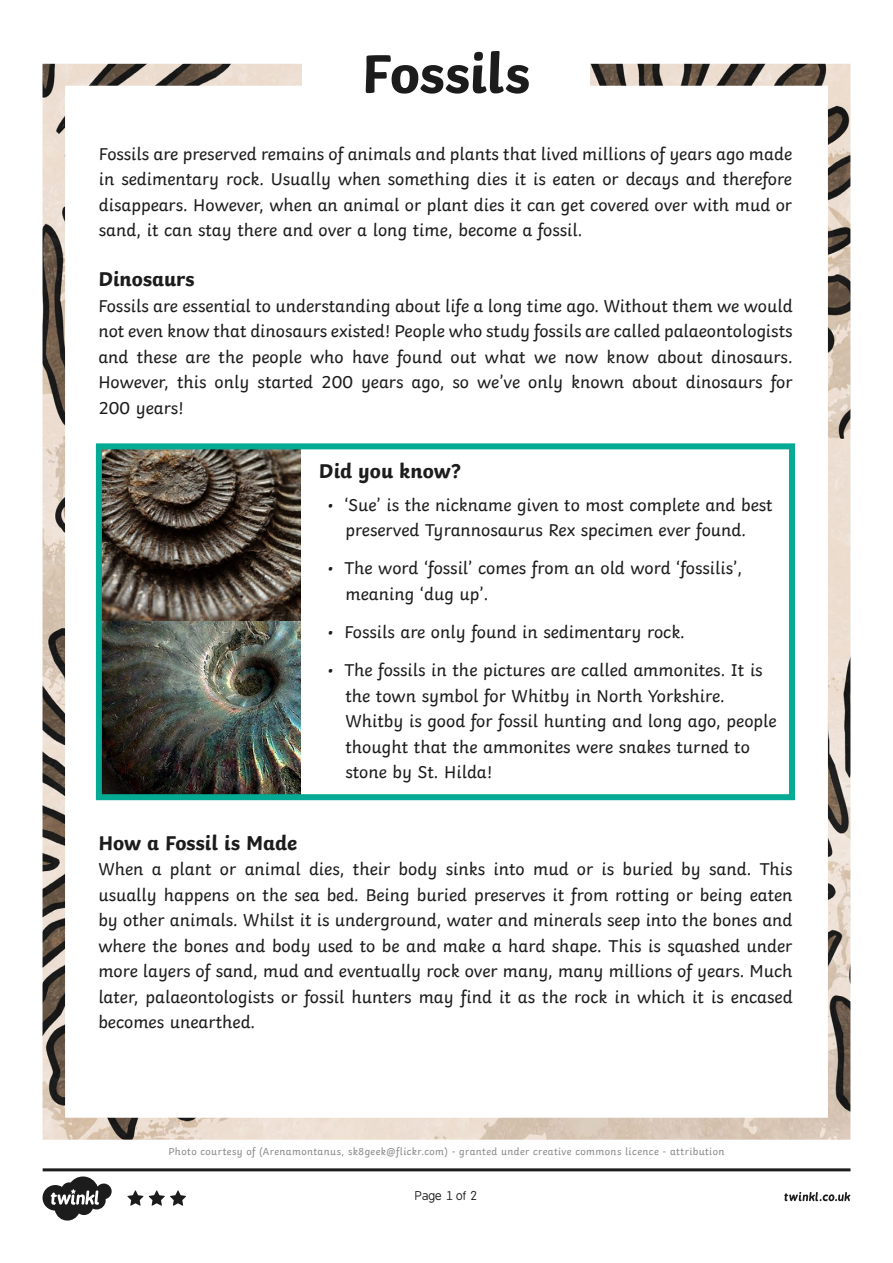
<style>
.page{position:relative;width:893px;height:1263px;background:#fff}
.page>*{position:absolute;margin:0;border:0;box-sizing:border-box;transform-origin:0 0}
.t1{font:700 57px "Twinkl";letter-spacing:-.01em;color:#1c1c1c}
.Sub_Header{font:700 21px "Twinkl";color:#1c1c1c}
.Main_Body{font:18px/25.5px "Twinkl";color:#1c1c1c;text-align:justify}
.t2{font:12px "B Preplay";letter-spacing:-.025em;color:#1c1c1c}
.Attribution{font:10.5px "Twinkl";letter-spacing:.035em;color:#8a8a8d}
</style>
<div class="page">
<svg style="left:43px;top:1168px;width:807px;height:52px"></svg>
<img style="left:43px;top:64px;width:807px;height:1076px">
<div style="left:302px;top:0;width:288px;height:133px;background:#fff"></div>
<svg style="left:93px;top:440px;width:705px;height:363px"></svg>
<p class="t1" style="left:362px;top:27px;width:170px">Fossils</p>
<p class="Main_Body" style="left:99px;top:139px;width:695px">Fossils are preserved remains of animals and plants that lived millions of years ago made in sedimentary rock. Usually when something dies it is eaten or decays and therefore disappears. However, when an animal or plant dies it can get covered over with mud or sand, it can stay there and over a long time, become a fossil.</p>
<p class="Sub_Header" style="left:98px;top:262px;width:98px">Dinosaurs</p>
<p class="Main_Body" style="left:98px;top:291px;width:696px">Fossils are essential to understanding about life a long time ago. Without them we would not even know that dinosaurs existed! People who study fossils are called palaeontologists and these are the people who have found out what we now know about dinosaurs.<br>However, this only started 200 years ago, so we’ve only known about dinosaurs for 200 years!</p>
<p class="Sub_Header" style="left:319px;top:453px;width:143px">Did you know?</p>
<p class="Main_Body" style="left:327px;top:490px;width:447px;text-align:center">• ‘Sue’ is the nickname given to most complete and best preserved Tyrannosaurus Rex specimen ever found.</p>
<p class="Main_Body" style="left:345px;top:554px;width:398px;text-indent:-18px">• The word ‘fossil’ comes from an old word ‘fossilis’, meaning ‘dug up’.</p>
<p class="Main_Body" style="left:327px;top:618px;width:359px">• Fossils are only found in sedimentary rock.</p>
<p class="Main_Body" style="left:345px;top:656px;width:433px;text-align:left;text-indent:-18px">• The fossils in the pictures are called ammonites. It is the town symbol for Whitby in North Yorkshire.<br>Whitby is good for fossil hunting and long ago, people thought that the ammonites were snakes turned to stone by St. Hilda!</p>
<p class="Sub_Header" style="left:98px;top:825px;width:200px">How a Fossil is Made</p>
<p class="Main_Body" style="left:98px;top:855px;width:696px">When a plant or animal dies, their body sinks into mud or is buried by sand. This usually happens on the sea bed. Being buried preserves it from rotting or being eaten by other animals. Whilst it is underground, water and minerals seep into the bones and where the bones and body used to be and make a hard shape. This is squashed under more layers of sand, mud and eventually rock over many, many millions of years. Much later, palaeontologists or fossil hunters may find it as the rock in which it is encased becomes unearthed.</p>
<p class="Attribution" style="left:169px;top:1143px;width:557px">Photo courtesy of (Arenamontanus, sk8geek@flickr.com) - granted under creative commons licence - attribution</p>
<p class="t2" style="left:415px;top:1189px;width:64px">Page 1 of 2</p>
</div>
